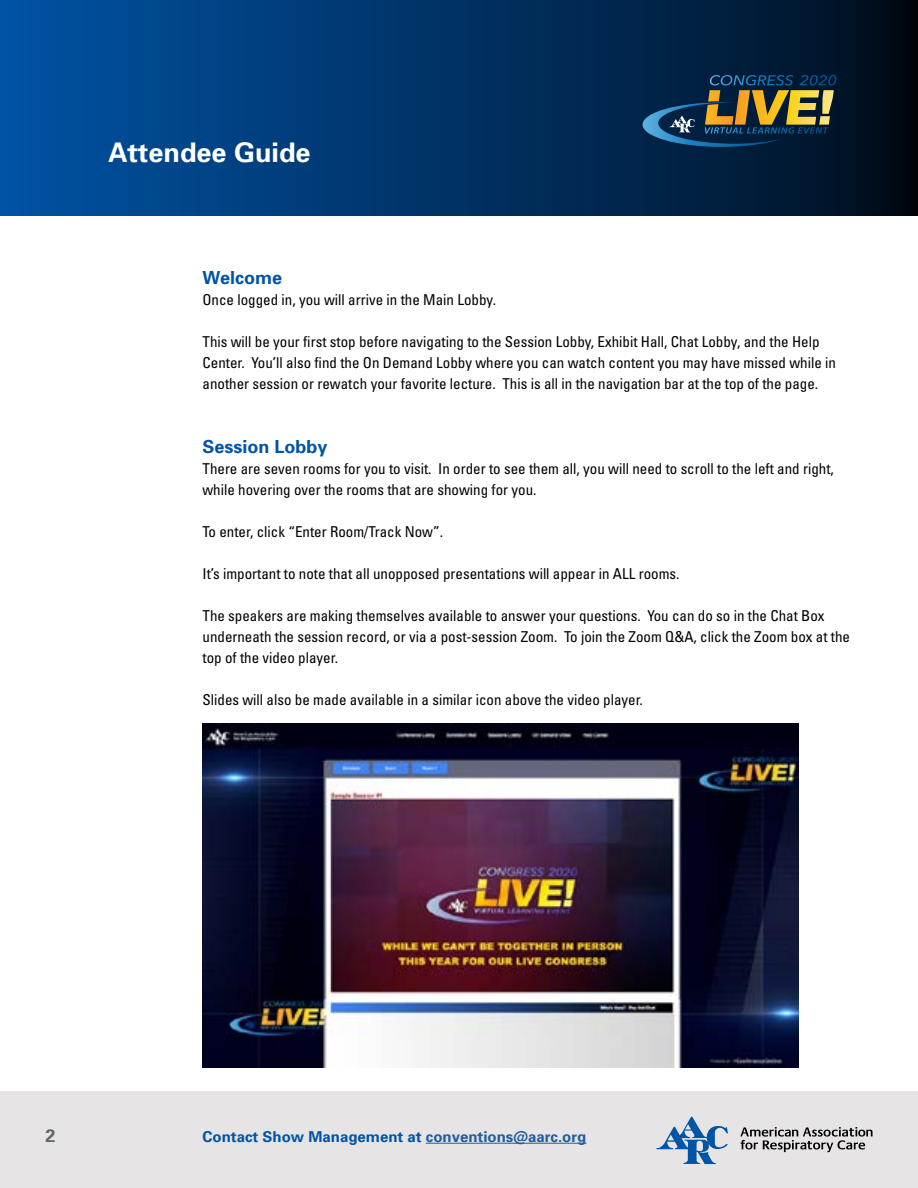
<style>
.page{position:relative;width:918px;height:1188px;background:#fff}
.page>*{position:absolute;margin:0;border:0;box-sizing:border-box;transform-origin:0 0}
.t1{font:700 27px "Univers";color:#fff}
.t2{font:700 18px "Univers";color:#0054a6}
.t3{font:700 18px "Univers";color:#63656a}
.t4{font:condensed 15px/21px "Univers";color:#000}
.t5{font:700 15px "Univers";color:#0054a6}
.s1{color:#215e9e}
</style>
<div class="page">
<div style="left:0;top:1091px;width:918px;height:97px;background:#e6e4e5"></div>
<svg style="left:657px;top:1116px;width:71px;height:48px"></svg>
<svg style="left:741px;top:1127px;width:132px;height:25px"></svg>
<img style="left:202px;top:724px;width:596px;height:343px">
<hr style="left:426px;top:1143px;width:160px;height:1px;background:#215e9e">
<div style="left:0;top:0;width:918px;height:216px;background:linear-gradient(to right,#0054a7,#000e1d)"></div>
<svg style="left:643px;top:75px;width:193px;height:72px;background:#34494a"></svg>
<h1 class="t1" style="left:108px;top:135px;width:204px">Attendee Guide</h1>
<p class="t2" style="left:202px;top:266px;width:81px">Welcome</p>
<p class="t4" style="left:202px;top:289px;width:295px">Once logged in, you will arrive in the Main Lobby.</p>
<p class="t4" style="left:202px;top:331px;width:635px">This will be your first stop before navigating to the Session Lobby, Exhibit Hall, Chat Lobby, and the Help<br>Center. You’ll also find the On Demand Lobby where you can watch content you may have missed while in another session or rewatch your favorite lecture. This is all in the navigation bar at the top of the page.</p>
<p class="t2" style="left:202px;top:435px;width:127px">Session Lobby</p>
<p class="t4" style="left:202px;top:458px;width:633px">There are seven rooms for you to visit. In order to see them all, you will need to scroll to the left and right, while hovering over the rooms that are showing for you.</p>
<p class="t4" style="left:202px;top:521px;width:242px">To enter, click “Enter Room/Track Now”.</p>
<p class="t4" style="left:202px;top:563px;width:479px">It’s important to note that all unopposed presentations will appear in ALL rooms.</p>
<p class="t4" style="left:202px;top:605px;width:649px">The speakers are making themselves available to answer your questions. You can do so in the Chat Box underneath the session record, or via a post-session Zoom. To join the Zoom Q&amp;A, click the Zoom box at the top of the video player.</p>
<p class="t4" style="left:202px;top:689px;width:442px">Slides will also be made available in a similar icon above the video player.</p>
<p class="t3" style="left:45px;top:1124px;width:12px">2</p>
<p class="t5" style="left:202px;top:1127px;width:385px">Contact Show Management at <span class="s1">conventions@aarc.org</span></p>
</div>
